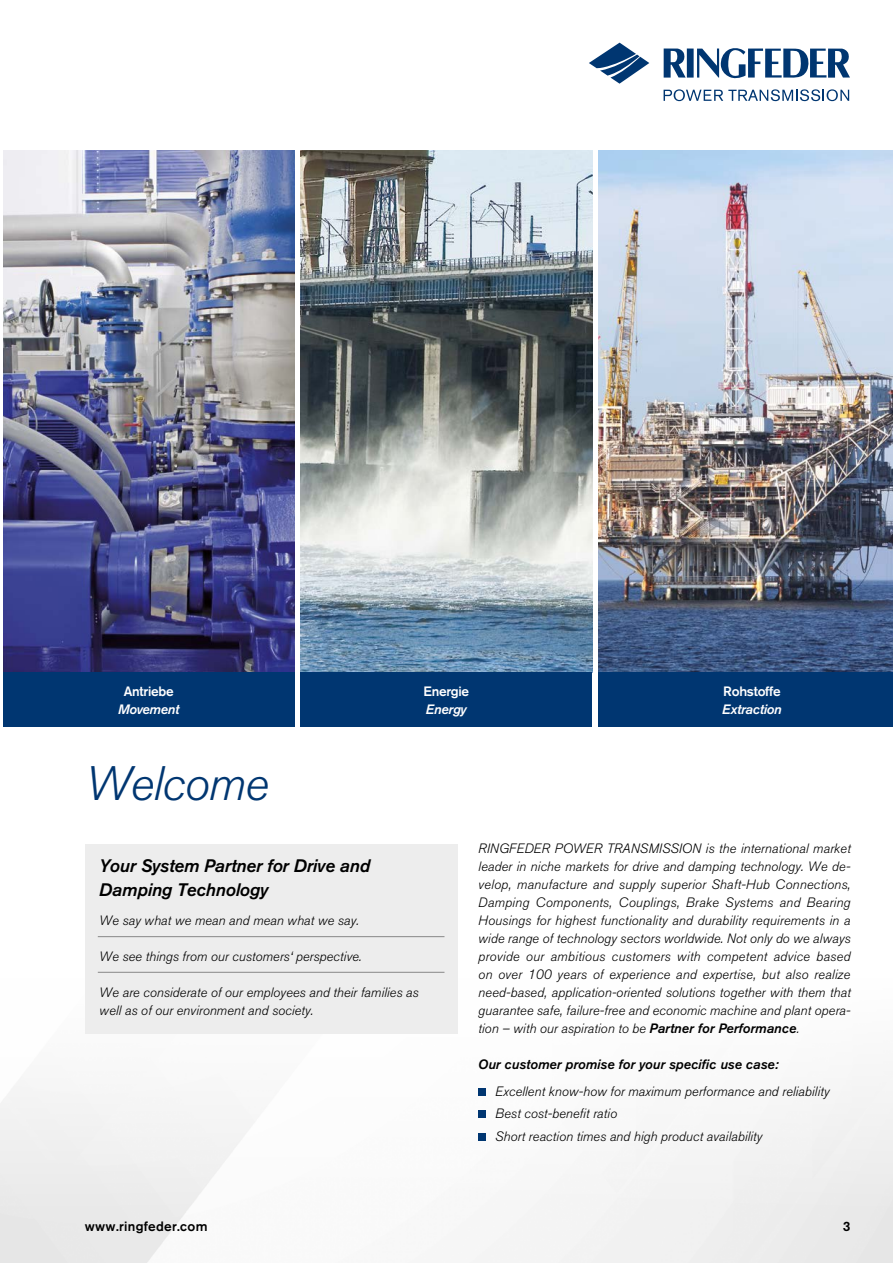
<style>
.page{position:relative;width:893px;height:1263px;background:#fff}
.page>*{position:absolute;margin:0;border:0;box-sizing:border-box;transform-origin:0 0}
.t1{font:italic 300 48px "Akzidenz Grotesk BE";letter-spacing:-.02em;color:#003671}
.t2{font:italic 500 18px/24px "Akzidenz Grotesk BE";letter-spacing:-.01em;color:#000}
.t3{font:italic 300 13.5px/18px "Akzidenz Grotesk BE";color:#000}
.t4{font:italic 500 13.5px "Akzidenz Grotesk BE";color:#000}
.t5{font:500 13.5px "Akzidenz Grotesk BE";letter-spacing:-.02em;color:#fff}
.t6{font:italic 500 13.5px "Akzidenz Grotesk BE";letter-spacing:-.02em;color:#fff}
.t7{font:500 13.5px "Akzidenz Grotesk BE";letter-spacing:.02em;color:#000}
.s1{font-weight:500}
</style>
<div class="page">
<img style="left:3px;top:151px;width:291px;height:522px">
<img style="left:301px;top:151px;width:291px;height:522px">
<img style="left:598px;top:151px;width:295px;height:522px">
<div style="left:3px;top:673px;width:291px;height:54px;background:#003671"></div>
<div style="left:301px;top:673px;width:291px;height:54px;background:#003671"></div>
<div style="left:598px;top:673px;width:295px;height:54px;background:#003671"></div>
<svg style="left:664px;top:48px;width:186px;height:31px"></svg>
<svg style="left:589px;top:43px;width:60px;height:41px"></svg>
<svg style="left:664px;top:89px;width:185px;height:12px"></svg>
<div style="left:85px;top:844px;width:372px;height:190px;background:#ededed"></div>
<div style="left:478px;top:1088px;width:8px;height:8px;background:#003671"></div>
<div style="left:478px;top:1110px;width:8px;height:8px;background:#003671"></div>
<div style="left:478px;top:1133px;width:8px;height:8px;background:#003671"></div>
<hr style="left:98px;top:936px;width:346px;height:1px;background:#878787">
<hr style="left:98px;top:972px;width:346px;height:1px;background:#878787">
<p class="t5" style="left:124px;top:683px;width:51px">Antriebe</p>
<p class="t6" style="left:118px;top:701px;width:63px">Movement</p>
<p class="t5" style="left:424px;top:683px;width:47px">Energie</p>
<p class="t6" style="left:426px;top:701px;width:42px">Energy</p>
<p class="t5" style="left:723px;top:683px;width:59px">Rohstoffe</p>
<p class="t6" style="left:722px;top:701px;width:61px">Extraction</p>
<h1 class="t1" style="left:85px;top:756px;width:185px">Welcome</h1>
<h2 class="t2" style="left:99px;top:853px;width:272px">Your System Partner for Drive and<br>Damping Technology</h2>
<p class="t3" style="left:99px;top:911px;width:261px">We say what we mean and mean what we say.</p>
<p class="t3" style="left:99px;top:947px;width:264px">We see things from our customers‘ perspective.</p>
<p class="t3" style="left:99px;top:983px;width:321px">We are considerate of our employees and their families as well as of our environment and society.</p>
<p class="t3" style="left:478px;top:839px;width:374px;text-align:justify">RINGFEDER POWER TRANSMISSION is the international market leader in niche markets for drive and damping technology. We de&shy;velop, manufacture and supply superior Shaft-Hub Connections, Damping Components, Couplings, Brake Systems and Bearing Housings for highest functionality and durability requirements in a wide range of technology sectors worldwide. Not only do we always provide our ambitious customers with competent advice based on over 100 years of experience and expertise, but also realize need-based, application-oriented solutions together with them that guarantee safe, failure-free and economic machine and plant opera&shy;tion – with our aspiration to be <span class="s1">Partner for Performance</span>.</p>
<p class="t4" style="left:478px;top:1056px;width:302px">Our customer promise for your specific use case:</p>
<p class="t3" style="left:495px;top:1080px;width:336px;line-height:22.5px">Excellent know-how for maximum performance and reliability<br>Best cost-benefit ratio<br>Short reaction times and high product availability</p>
<p class="t7" style="left:85px;top:1218px;width:124px">www.ringfeder.com</p>
<p class="t7" style="left:843px;top:1218px;width:9px">3</p>
</div>
